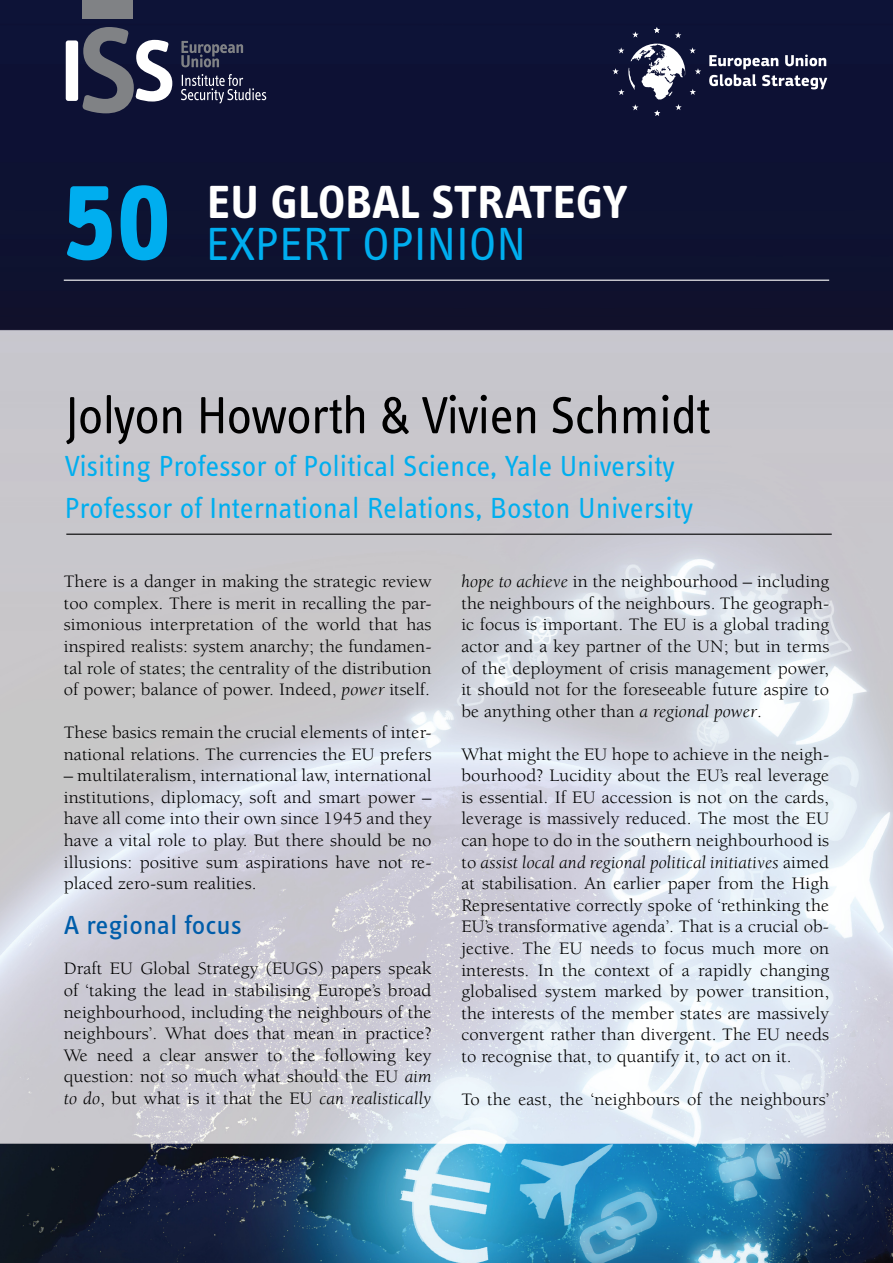
<style>
.page{position:relative;width:893px;height:1263px;background:#fff}
.page>*{position:absolute;margin:0;border:0;box-sizing:border-box;transform-origin:0 0}
.t1{font:700 121.5px "Info OT Text";color:#00aeef}
.t2{font:54px "Info OT Text";letter-spacing:-.02em;color:#000}
.t3{font:700 48px "Info OT Text";letter-spacing:.01em;color:#fff}
.t4{font:48px "Info OT Text";color:#00aeef}
.t5{font:30px/42.3px "Info OT Text";color:#00aeef}
.t6{font:27px "Info OT Text";color:#005daa;scale:1.04 1}
.t7{font:18px/21.6px "Berkeley Std";letter-spacing:.005em;color:#000;text-align:justify;scale:1.04 1}
.s1{font-style:italic}
</style>
<div class="page">
<img style="left:0;top:0;width:893px;height:1263px">
<hr style="left:66px;top:534px;width:766px;height:1px;background:#000">
<svg style="left:181px;top:41px;width:62px;height:26px;background:#343951"></svg>
<svg style="left:181px;top:74px;width:85px;height:30px;background:#3c3f5b"></svg>
<div style="left:83px;top:0;width:50px;height:18px;background:#808285"></div>
<svg style="left:66px;top:27px;width:106px;height:86px"></svg>
<svg style="left:709px;top:55px;width:118px;height:34px"></svg>
<svg style="left:675px;top:32px;width:6px;height:6px"></svg>
<svg style="left:654px;top:27px;width:6px;height:6px"></svg>
<svg style="left:632px;top:32px;width:7px;height:6px"></svg>
<svg style="left:612px;top:44px;width:89px;height:72px"></svg>
<hr style="left:64px;top:280px;width:765px;height:1px;background:#fff">
<h1 class="t1" style="left:62px;top:144px;width:111px">50</h1>
<h3 class="t3" style="left:208px;top:172px;width:421px">EU GLOBAL STRATEGY</h3>
<h3 class="t4" style="left:206px;top:215px;width:49px">Exper</h3>
<h3 class="t4" style="left:328px;top:215px;width:85px">t Opinion</h3>
<h2 class="t2" style="left:65px;top:382px;width:647px">Jolyon Howorth &amp; Vivien Schmidt</h2>
<h3 class="t5" style="left:65px;top:444px;width:630px">Visiting Professor of Political Science, Yale University<br>Professor of International Relations, Boston University</h3>
<p class="t7" style="left:64px;top:571px;width:355px">There is a danger in making the strategic review too complex. There is merit in recalling the par&shy;simonious interpretation of the world that has inspired realists: system anarchy; the fundamen&shy;tal role of states; the centrality of the distribution of power; balance of power. Indeed, <span class="s1">power</span> itself.</p>
<p class="t7" style="left:64px;top:722px;width:355px">These basics remain the crucial elements of inter&shy;national relations. The currencies the EU prefers</p>
<p class="t7" style="left:64px;top:765px;width:355px">– multilateralism, international law, international institutions, diplomacy, soft and smart power – have all come into their own since 1945 and they have a vital role to play. But there should be no illusions: positive sum aspirations have not re&shy;placed zero-sum realities.</p>
<h3 class="t6" style="left:64px;top:909px;width:173px">A regional focus</h3>
<p class="t7" style="left:64px;top:958px;width:355px">Draft EU Global Strategy (EUGS) papers speak of ‘taking the lead in stabilising Europe’s broad neighbourhood, including the neighbours of the neighbours’. What does that mean in practice?<br>We need a clear answer to the following key question: not so much what should the EU <span class="s1">aim to do</span>, but what is it that the EU <span class="s1">can realistically</span></p>
<p class="t7" style="left:461px;top:571px;width:355px"><span class="s1">hope to achieve</span> in the neighbourhood – including the neighbours of the neighbours. The geograph&shy;ic focus is important. The EU is a global trading actor and a key partner of the UN; but in terms of the deployment of crisis management power, it should not for the foreseeable future aspire to be anything other than <span class="s1">a regional power</span>.</p>
<p class="t7" style="left:461px;top:743px;width:355px">What might the EU hope to achieve in the neigh&shy;bourhood? Lucidity about the EU’s real leverage is essential. If EU accession is not on the cards, leverage is massively reduced. The most the EU can hope to do in the southern neighbourhood is to <span class="s1">assist local and regional political initiatives</span> aimed at stabilisation. An earlier paper from the High Representative correctly spoke of ‘rethinking the EU’s transformative agenda’. That is a crucial ob&shy;jective. The EU needs to focus much more on interests. In the context of a rapidly changing globalised system marked by power transition, the interests of the member states are massively convergent rather than divergent. The EU needs to recognise that, to quantify it, to act on it.</p>
<p class="t7" style="left:461px;top:1089px;width:355px">To the east, the ‘neighbours of the neighbours’</p>
</div>
